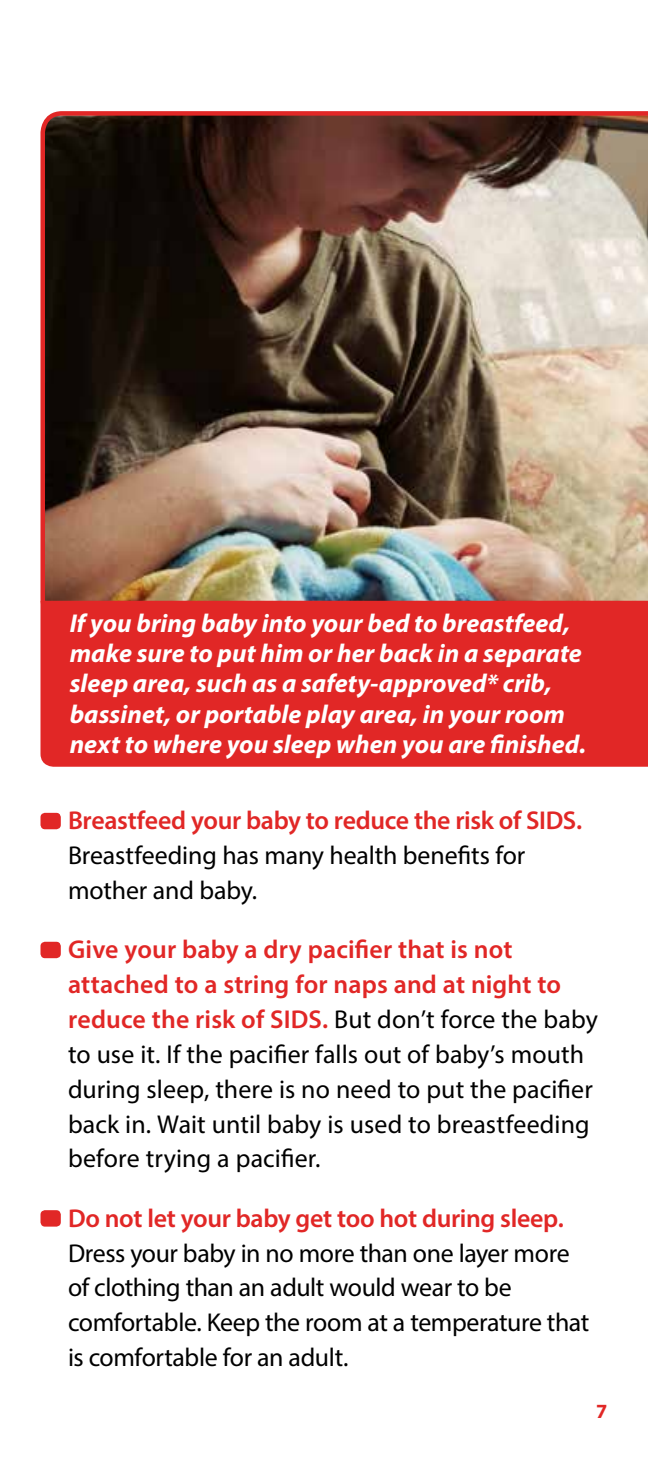
<style>
.page{position:relative;width:648px;height:1458px;background:#fff}
.page>*{position:absolute;margin:0;border:0;box-sizing:border-box;transform-origin:0 0}
.t1{font:25.88px/34.9px "Myriad Pro";letter-spacing:-.005em;color:#000}
.t2{font:italic 700 25.88px/30.4px "Myriad Pro";color:#fff}
.t3{font:700 20.25px "Myriad Pro";color:#e12726}
.s1{font-weight:600;color:#e12726}
</style>
<div class="page">
<img style="left:40px;top:111px;width:608px;height:509px">
<div style="left:41px;top:601px;width:607px;height:166px;background:#e12726"></div>
<div style="left:40px;top:813px;width:21px;height:16px;background:#e12726;border-radius:4px"></div>
<div style="left:40px;top:942px;width:21px;height:16px;background:#e12726;border-radius:4px"></div>
<div style="left:40px;top:1210px;width:21px;height:17px;background:#e12726;border-radius:4px"></div>
<p class="t2" style="left:70px;top:607px;width:518px">If you bring baby into your bed to breastfeed, make sure to put him or her back in a separate sleep area, such as a safety-approved* crib, bassinet, or portable play area, in your room next to where you sleep when you are finished.</p>
<p class="t1" style="left:68px;top:803px;width:516px"><span class="s1">Breastfeed your baby to reduce the risk of SIDS.<br></span>Breastfeeding has many health benefits for mother and baby.</p>
<p class="t1" style="left:68px;top:932px;width:531px"><span class="s1">Give your baby a dry pacifier that is not attached to a string for naps and at night to reduce the risk of SIDS.</span> But don’t force the baby to use it. If the pacifier falls out of baby’s mouth during sleep, there is no need to put the pacifier back in. Wait until baby is used to breastfeeding before trying a pacifier.</p>
<p class="t1" style="left:68px;top:1200px;width:523px"><span class="s1">Do not let your baby get too hot during sleep.<br></span>Dress your baby in no more than one layer more of clothing than an adult would wear to be comfortable. Keep the room at a temperature that is comfortable for an adult.</p>
<p class="t3" style="left:596px;top:1397px;width:13px">7</p>
</div>
